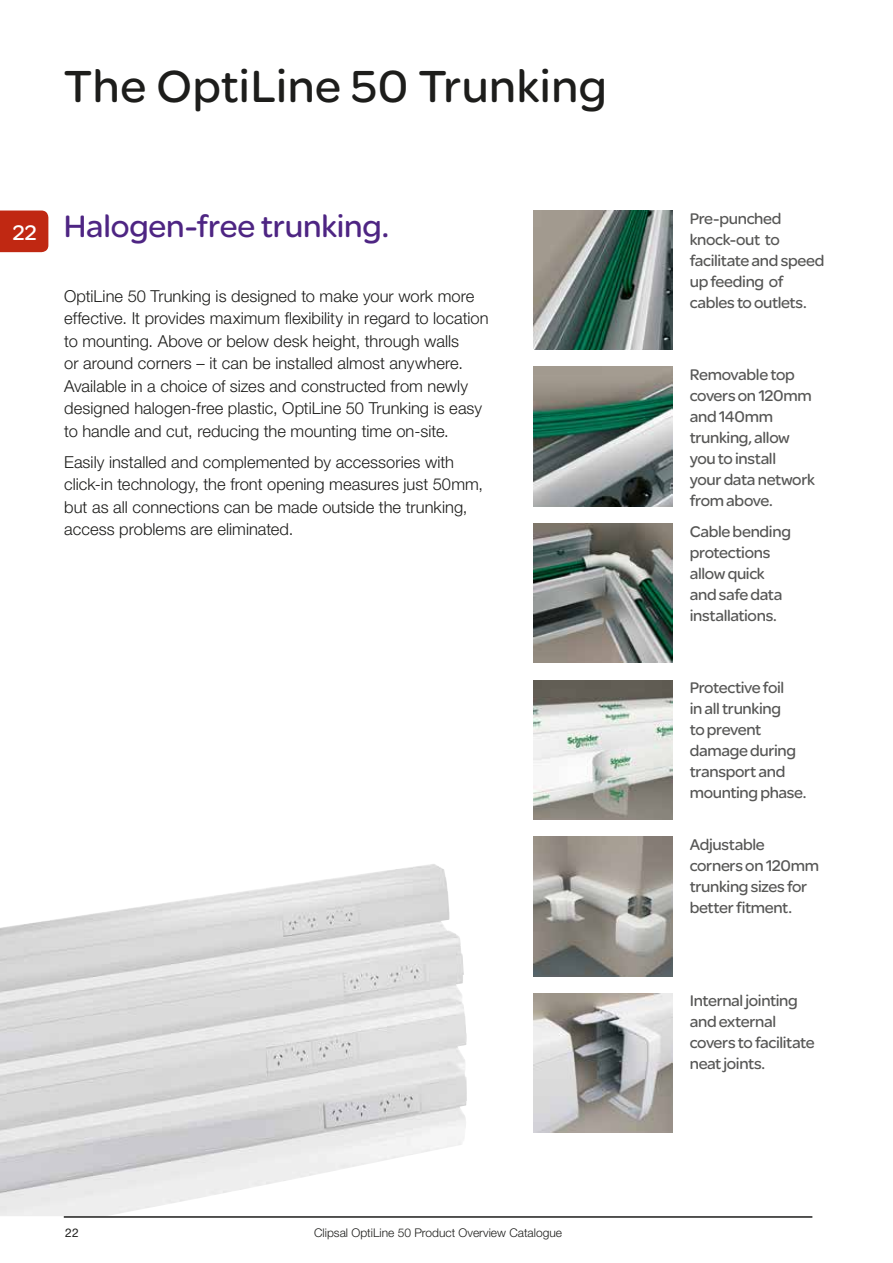
<style>
.page{position:relative;width:893px;height:1263px;background:#fff}
.page>*{position:absolute;margin:0;border:0;box-sizing:border-box;transform-origin:0 0}
.t1{font:48px "SE Optimist";letter-spacing:.01em;color:#1d1d1b}
.t2{font:33px "SE Optimist";letter-spacing:-.005em;color:#4e2583}
.t3{font:22.5px "SE Optimist";color:#fff}
.t4{font:300 16.5px/22.5px "Helvetica Neue LT Pro";color:#1d1d1b}
.t5{font:16.5px/21px "SE Optimist";letter-spacing:-.02em;color:#575756}
.t6{font:300 12px "Helvetica Neue LT Pro";color:#1d1d1b}
.t7{font:12px "Helvetica Neue LT Pro";color:#1d1d1b}
</style>
<div class="page">
<svg style="left:0;top:210px;width:49px;height:43px"></svg>
<img style="left:533px;top:210px;width:140px;height:140px">
<img style="left:533px;top:367px;width:140px;height:139px">
<img style="left:533px;top:523px;width:140px;height:140px">
<img style="left:533px;top:680px;width:140px;height:139px">
<img style="left:533px;top:836px;width:140px;height:140px">
<img style="left:533px;top:993px;width:140px;height:139px">
<img style="left:0;top:864px;width:467px;height:352px">
<hr style="left:64px;top:1216px;width:748px;height:2px;background:#1d1d1b">
<h1 class="t1" style="left:64px;top:53px;width:545px">The OptiLine 50 Trunking</h1>
<h3 class="t3" style="left:12px;top:216px;width:26px">22</h3>
<h2 class="t2" style="left:64px;top:203px;width:327px">Halogen-free trunking.</h2>
<p class="t4" style="left:64px;top:284px;width:426px">OptiLine 50 Trunking is designed to make your work more effective. It provides maximum flexibility in regard to location to mounting. Above or below desk height, through walls<br>or around corners – it can be installed almost anywhere.<br>Available in a choice of sizes and constructed from newly designed halogen-free plastic, OptiLine 50 Trunking is easy to handle and cut, reducing the mounting time on-site.</p>
<p class="t4" style="left:64px;top:450px;width:420px">Easily installed and complemented by accessories with click-in technology, the front opening measures just 50mm, but as all connections can be made outside the trunking, access problems are eliminated.</p>
<p class="t7" style="left:65px;top:1225px;width:15px">22</p>
<p class="t6" style="left:314px;top:1225px;width:249px">Clipsal OptiLine 50 Product Overview Catalogue</p>
<p class="t5" style="left:690px;top:207px;width:136px">Pre-punched knock-out to facilitate and speed up feeding of cables to outlets.</p>
<p class="t5" style="left:690px;top:364px;width:127px">Removable top covers on 120mm and 140mm trunking, allow you to install<br>your data network from above.</p>
<p class="t5" style="left:690px;top:520px;width:103px">Cable bending protections allow quick and safe data installations.</p>
<p class="t5" style="left:690px;top:677px;width:118px">Protective foil<br>in all trunking<br>to prevent damage during transport and mounting phase.</p>
<p class="t5" style="left:690px;top:833px;width:131px">Adjustable corners on 120mm trunking sizes for better fitment.</p>
<p class="t5" style="left:690px;top:990px;width:127px">Internal jointing and external covers to facilitate neat joints.</p>
</div>
